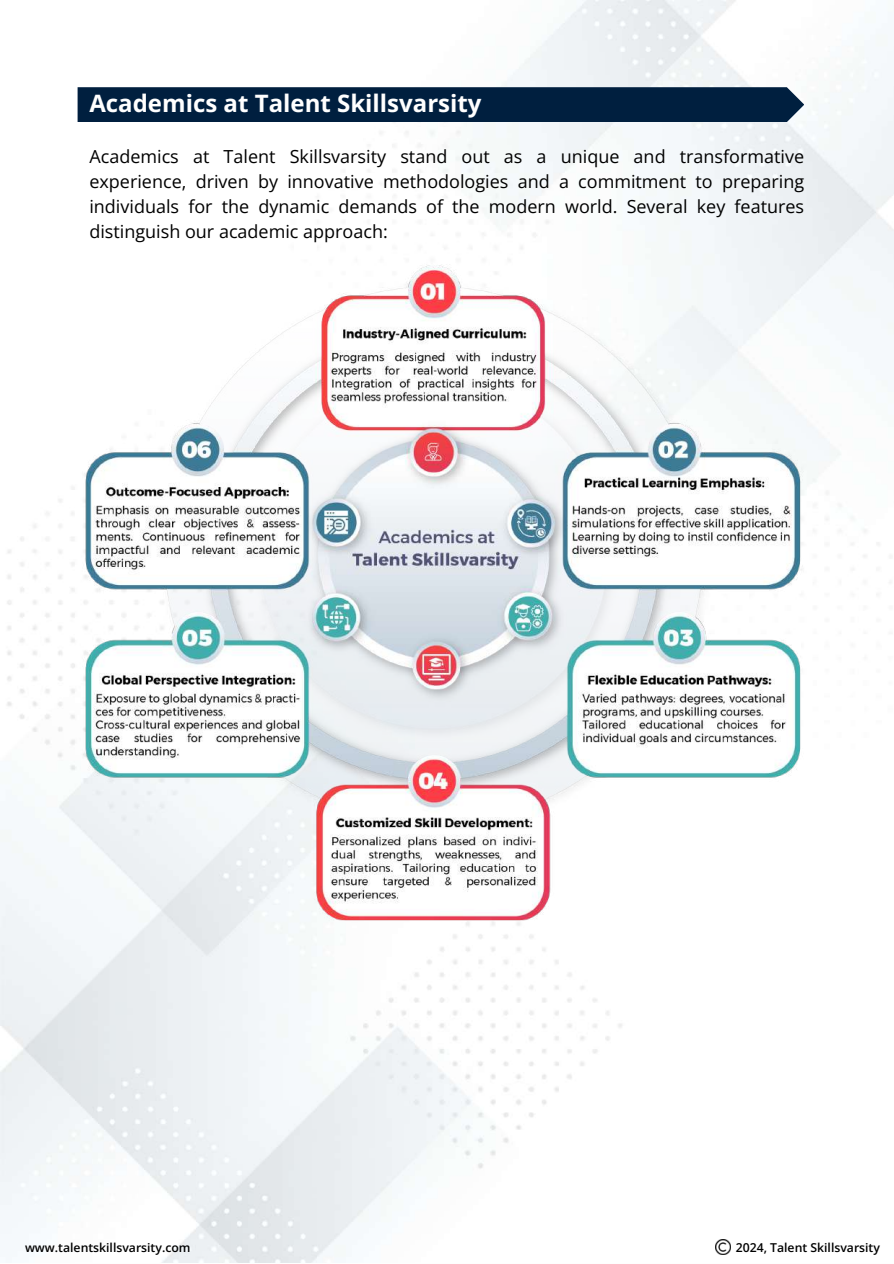
<style>
.page{position:relative;width:894px;height:1264px;background:#fff}
.page>*{position:absolute;margin:0;border:0;box-sizing:border-box;transform-origin:0 0}
.t1{font:700 24px "Open Sans";color:#fff}
.t2{font:18px/24.8px "Open Sans";color:#000;text-align:justify}
.t3{font:600 12.3px "Open Sans";color:#000}
</style>
<div class="page">
<img style="left:0;top:0;width:893px;height:1262px">
<div style="left:78px;top:87px;width:726px;height:35px;background:#001f3f"></div>
<img style="left:715px;top:1239px;width:15px;height:15px">
<img style="left:78px;top:251px;width:732px;height:677px">
<h1 class="t1" style="left:89px;top:86px;width:393px">Academics at Talent Skillsvarsity</h1>
<p class="t2" style="left:89px;top:144px;width:716px">Academics at Talent Skillsvarsity stand out as a unique and transformative experience, driven by innovative methodologies and a commitment to preparing individuals for the dynamic demands of the modern world. Several key features distinguish our academic approach:</p>
<p class="t3" style="left:25px;top:1238px;width:167px">www.talentskillsvarsity.com</p>
<p class="t3" style="left:735px;top:1238px;width:146px">2024, Talent Skillsvarsity</p>
</div>
